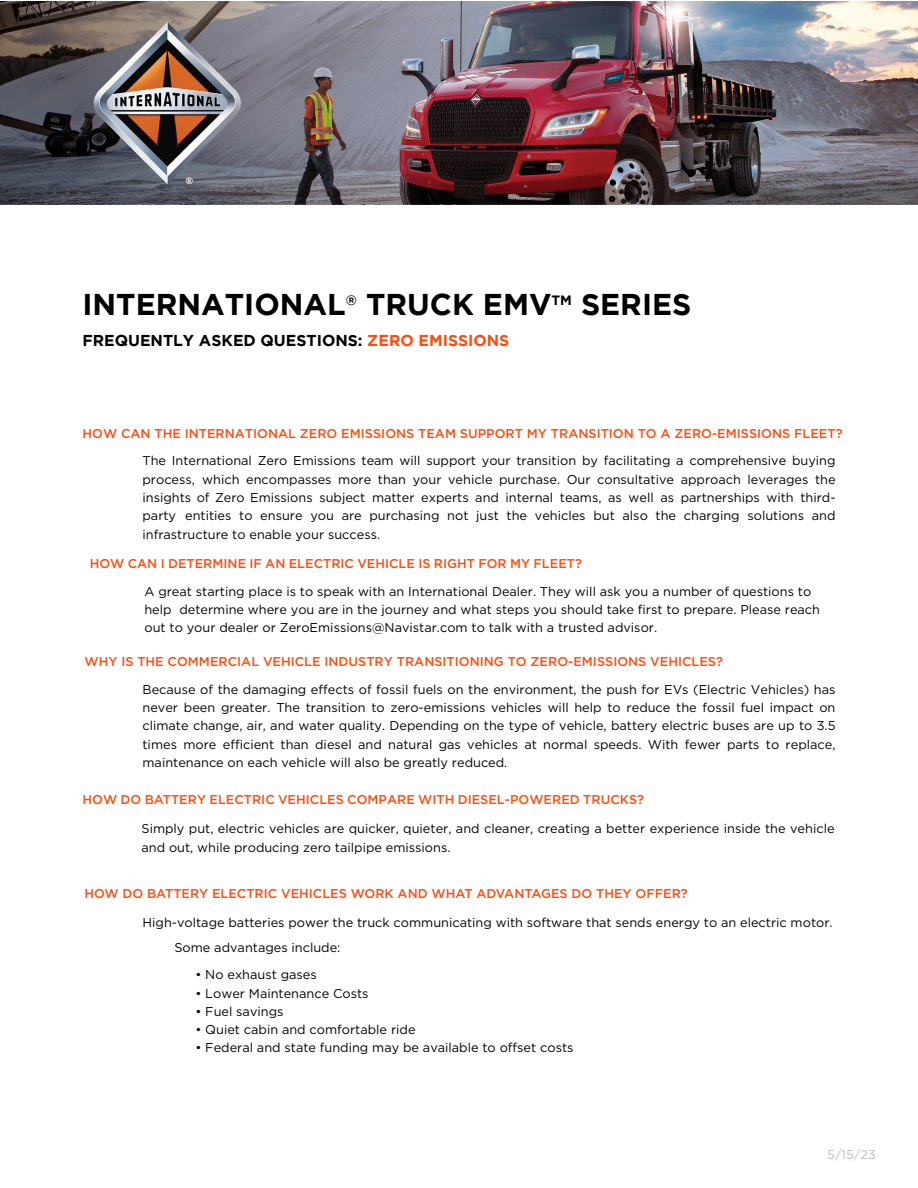
<style>
.page{position:relative;width:918px;height:1188px;background:#fff}
.page>*{position:absolute;margin:0;border:0;box-sizing:border-box;transform-origin:0 0}
.t1{font:700 30px "Gotham";color:#000}
.t2{font:700 15.75px "Gotham";color:#000}
.t3{font:700 13.5px "Gotham";color:#000}
.t4{font:12.75px/18.3px "Gotham";color:#000;text-align:justify}
.t5{font:500 12.75px "Gotham";color:#fc4d0f}
.t6{font:12.75px "Gotham";color:#bfbfbf}
.s1{color:#fc4d0f}
</style>
<div class="page">
<img style="left:1px;top:2px;width:917px;height:203px">
<p class="t1" style="left:82px;top:287px;width:265px">INTERNATIONAL</p>
<p class="t3" style="left:346px;top:293px;width:13px">®</p>
<p class="t1" style="left:366px;top:287px;width:187px">TRUCK EMV</p>
<p class="t3" style="left:552px;top:293px;width:22px">TM</p>
<p class="t1" style="left:581px;top:287px;width:112px">SERIES</p>
<p class="t2" style="left:82px;top:331px;width:428px">FREQUENTLY ASKED QUESTIONS: <span class="s1">ZERO EMISSIONS</span></p>
<p class="t5" style="left:82px;top:425px;width:762px">HOW CAN THE INTERNATIONAL ZERO EMISSIONS TEAM SUPPORT MY TRANSITION TO A ZERO-EMISSIONS FLEET?</p>
<p class="t4" style="left:142px;top:451px;width:695px">The International Zero Emissions team will support your transition by facilitating a comprehensive buying process, which encompasses more than your vehicle purchase. Our consultative approach leverages the insights of Zero Emissions subject matter experts and internal teams, as well as partnerships with third&shy;party entities to ensure you are purchasing not just the vehicles but also the charging solutions and infrastructure to enable your success.</p>
<p class="t5" style="left:90px;top:555px;width:494px">HOW CAN I DETERMINE IF AN ELECTRIC VEHICLE IS RIGHT FOR MY FLEET?</p>
<p class="t4" style="left:144px;top:582px;width:677px;text-align:left">A great starting place is to speak with an International Dealer. They will ask you a number of questions to help determine where you are in the journey and what steps you should take first to prepare. Please reach out to your dealer or ZeroEmissions@Navistar.com to talk with a trusted advisor.</p>
<p class="t5" style="left:84px;top:653px;width:640px">WHY IS THE COMMERCIAL VEHICLE INDUSTRY TRANSITIONING TO ZERO-EMISSIONS VEHICLES?</p>
<p class="t4" style="left:142px;top:680px;width:695px">Because of the damaging effects of fossil fuels on the environment, the push for EVs (Electric Vehicles) has never been greater. The transition to zero-emissions vehicles will help to reduce the fossil fuel impact on climate change, air, and water quality. Depending on the type of vehicle, battery electric buses are up to 3.5 times more efficient than diesel and natural gas vehicles at normal speeds. With fewer parts to replace, maintenance on each vehicle will also be greatly reduced.</p>
<p class="t5" style="left:82px;top:791px;width:563px">HOW DO BATTERY ELECTRIC VEHICLES COMPARE WITH DIESEL-POWERED TRUCKS?</p>
<p class="t4" style="left:142px;top:819px;width:695px">Simply put, electric vehicles are quicker, quieter, and cleaner, creating a better experience inside the vehicle and out, while producing zero tailpipe emissions.</p>
<p class="t5" style="left:84px;top:885px;width:605px">HOW DO BATTERY ELECTRIC VEHICLES WORK AND WHAT ADVANTAGES DO THEY OFFER?</p>
<p class="t4" style="left:142px;top:914px;width:692px">High-voltage batteries power the truck communicating with software that sends energy to an electric motor.</p>
<p class="t4" style="left:174px;top:938px;width:168px">Some advantages include:</p>
<p class="t4" style="left:195px;top:965px;width:123px">• No exhaust gases</p>
<p class="t4" style="left:195px;top:984px;width:175px">• Lower Maintenance Costs</p>
<p class="t4" style="left:195px;top:1002px;width:90px">• Fuel savings</p>
<p class="t4" style="left:195px;top:1020px;width:222px">• Quiet cabin and comfortable ride</p>
<p class="t4" style="left:195px;top:1039px;width:380px">• Federal and state funding may be available to offset costs</p>
<p class="t6" style="left:827px;top:1146px;width:50px">5/15/23</p>
</div>
